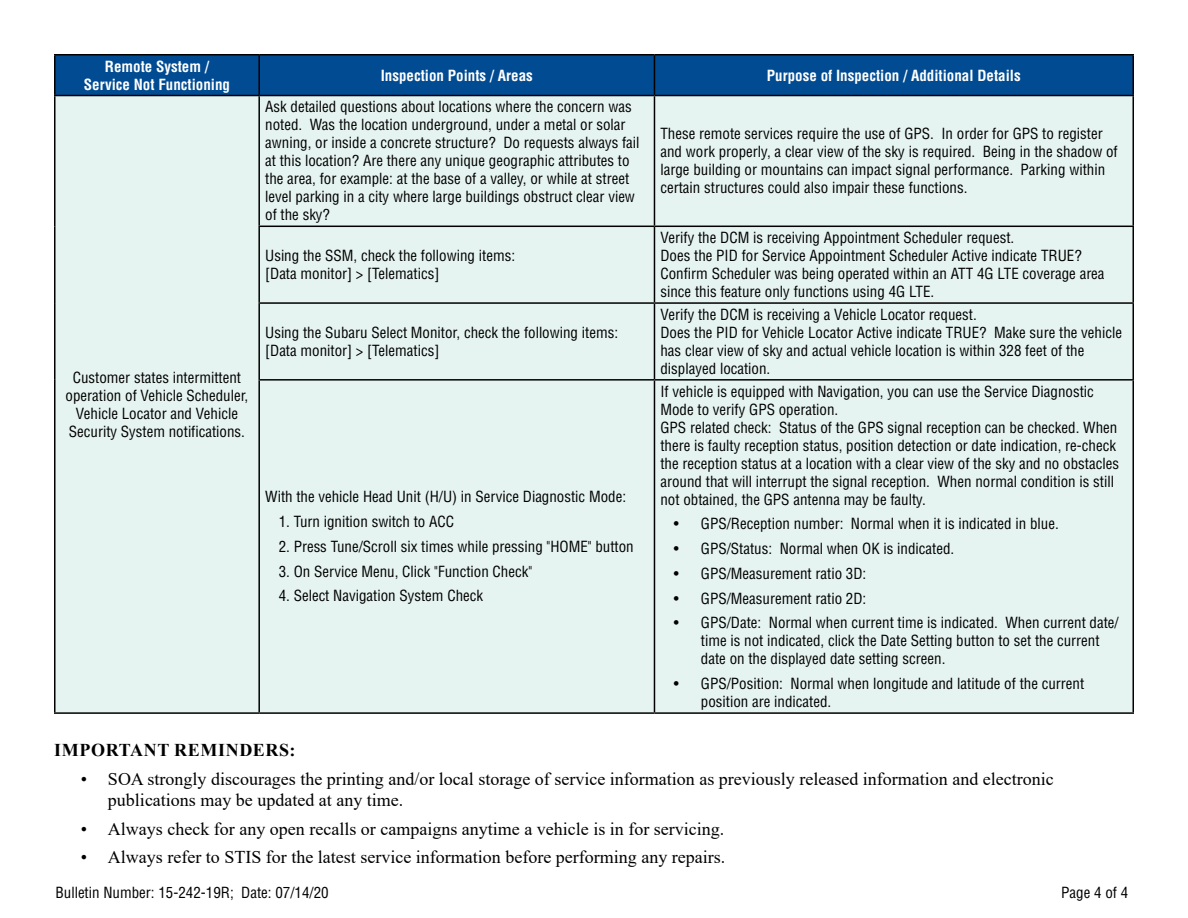
<style>
.page{position:relative;width:1188px;height:918px;background:#fff}
.page>*{position:absolute;margin:0;border:0;box-sizing:border-box;transform-origin:0 0}
.t1{font:18px/21.6px "Times New Roman";color:#000}
.t2{font:700 18px "Times New Roman";letter-spacing:.035em;color:#000}
.t3{font:condensed 15px/18px "Helvetica LT Std";color:#000}
.t4{font:700 condensed 15px/18px "Helvetica LT Std";color:#fff;text-align:center}
</style>
<div class="page">
<div style="left:56px;top:56px;width:1076px;height:39px;background:#004b92"></div>
<div style="left:56px;top:96px;width:1076px;height:616px;background:#e6f4f1"></div>
<hr style="left:54px;top:54px;width:205px;height:2px;background:#000">
<hr style="left:54px;top:55px;width:2px;height:40px;background:#000">
<hr style="left:259px;top:54px;width:395px;height:2px;background:#000">
<hr style="left:258px;top:55px;width:2px;height:40px;background:#000">
<hr style="left:654px;top:54px;width:480px;height:2px;background:#000">
<hr style="left:654px;top:55px;width:1px;height:40px;background:#000">
<hr style="left:1132px;top:55px;width:2px;height:40px;background:#000">
<hr style="left:54px;top:95px;width:205px;height:1px;background:#000">
<hr style="left:54px;top:96px;width:2px;height:130px;background:#000">
<hr style="left:259px;top:95px;width:395px;height:1px;background:#000">
<hr style="left:258px;top:96px;width:2px;height:130px;background:#000">
<hr style="left:654px;top:95px;width:480px;height:1px;background:#000">
<hr style="left:654px;top:96px;width:1px;height:130px;background:#000">
<hr style="left:1132px;top:96px;width:2px;height:130px;background:#000">
<hr style="left:54px;top:226px;width:2px;height:77px;background:#000">
<hr style="left:258px;top:226px;width:396px;height:1px;background:#000">
<hr style="left:258px;top:227px;width:2px;height:75px;background:#000">
<hr style="left:654px;top:226px;width:480px;height:1px;background:#000">
<hr style="left:654px;top:227px;width:1px;height:75px;background:#000">
<hr style="left:1132px;top:227px;width:2px;height:75px;background:#000">
<hr style="left:54px;top:303px;width:2px;height:77px;background:#000">
<hr style="left:258px;top:302px;width:396px;height:2px;background:#000">
<hr style="left:258px;top:304px;width:2px;height:75px;background:#000">
<hr style="left:654px;top:302px;width:480px;height:2px;background:#000">
<hr style="left:654px;top:304px;width:1px;height:75px;background:#000">
<hr style="left:1132px;top:304px;width:2px;height:75px;background:#000">
<hr style="left:54px;top:380px;width:2px;height:332px;background:#000">
<hr style="left:258px;top:379px;width:396px;height:2px;background:#000">
<hr style="left:258px;top:381px;width:2px;height:331px;background:#000">
<hr style="left:654px;top:379px;width:480px;height:2px;background:#000">
<hr style="left:654px;top:381px;width:1px;height:331px;background:#000">
<hr style="left:1132px;top:381px;width:2px;height:331px;background:#000">
<hr style="left:54px;top:712px;width:205px;height:2px;background:#000">
<hr style="left:259px;top:712px;width:395px;height:2px;background:#000">
<hr style="left:654px;top:712px;width:480px;height:2px;background:#000">
<p class="t4" style="left:84px;top:57px;width:148px">Remote System /<br>Service Not Functioning</p>
<p class="t4" style="left:381px;top:66px;width:154px">Inspection Points / Areas</p>
<p class="t4" style="left:767px;top:66px;width:255px">Purpose of Inspection / Additional Details</p>
<p class="t3" style="left:66px;top:368px;width:184px;text-align:center">Customer states intermittent operation of Vehicle Scheduler,<br>Vehicle Locator and Vehicle<br>Security System notifications.</p>
<p class="t3" style="left:265px;top:98px;width:376px">Ask detailed questions about locations where the concern was noted. Was the location underground, under a metal or solar awning, or inside a concrete structure? Do requests always fail at this location? Are there any unique geographic attributes to the area, for example: at the base of a valley, or while at street level parking in a city where large buildings obstruct clear view of the sky?</p>
<p class="t3" style="left:265px;top:247px;width:251px">Using the SSM, check the following items: [Data monitor] &gt; [Telematics]</p>
<p class="t3" style="left:265px;top:323px;width:354px">Using the Subaru Select Monitor, check the following items: [Data monitor] &gt; [Telematics]</p>
<p class="t3" style="left:265px;top:488px;width:362px">With the vehicle Head Unit (H/U) in Service Diagnostic Mode:</p>
<p class="t3" style="left:279px;top:513px;width:177px">1. Turn ignition switch to ACC</p>
<p class="t3" style="left:279px;top:537px;width:357px">2. Press Tune/Scroll six times while pressing "HOME" button</p>
<p class="t3" style="left:279px;top:562px;width:255px">3. On Service Menu, Click "Function Check"</p>
<p class="t3" style="left:279px;top:587px;width:206px">4. Select Navigation System Check</p>
<p class="t3" style="left:660px;top:125px;width:459px">These remote services require the use of GPS. In order for GPS to register and work properly, a clear view of the sky is required. Being in the shadow of large building or mountains can impact signal performance. Parking within certain structures could also impair these functions.</p>
<p class="t3" style="left:660px;top:229px;width:446px">Verify the DCM is receiving Appointment Scheduler request.<br>Does the PID for Service Appointment Scheduler Active indicate TRUE?<br>Confirm Scheduler was being operated within an ATT 4G LTE coverage area since this feature only functions using 4G LTE.</p>
<p class="t3" style="left:660px;top:305px;width:463px">Verify the DCM is receiving a Vehicle Locator request.<br>Does the PID for Vehicle Locator Active indicate TRUE? Make sure the vehicle has clear view of sky and actual vehicle location is within 328 feet of the displayed location.</p>
<p class="t3" style="left:660px;top:382px;width:460px">If vehicle is equipped with Navigation, you can use the Service Diagnostic Mode to verify GPS operation.<br>GPS related check: Status of the GPS signal reception can be checked. When there is faulty reception status, position detection or date indication, re-check the reception status at a location with a clear view of the sky and no obstacles around that will interrupt the signal reception. When normal condition is still not obtained, the GPS antenna may be faulty.</p>
<p class="t3" style="left:674px;top:515px;width:386px">• GPS/Reception number: Normal when it is indicated in blue.</p>
<p class="t3" style="left:674px;top:540px;width:282px">• GPS/Status: Normal when OK is indicated.</p>
<p class="t3" style="left:674px;top:564px;width:194px">• GPS/Measurement ratio 3D:</p>
<p class="t3" style="left:674px;top:589px;width:194px">• GPS/Measurement ratio 2D:</p>
<p class="t3" style="left:701px;top:614px;width:419px;text-indent:-27px">• GPS/Date: Normal when current time is indicated. When current date/ time is not indicated, click the Date Setting button to set the current date on the displayed date setting screen.</p>
<p class="t3" style="left:701px;top:675px;width:385px;text-indent:-27px">• GPS/Position: Normal when longitude and latitude of the current position are indicated.</p>
<p class="t2" style="left:54px;top:737px;width:243px">IMPORTANT REMINDERS:</p>
<p class="t1" style="left:108px;top:767px;width:947px;text-indent:-27px">• SOA strongly discourages the printing and/or local storage of service information as previously released information and electronic publications may be updated at any time.</p>
<p class="t1" style="left:81px;top:817px;width:645px">• Always check for any open recalls or campaigns anytime a vehicle is in for servicing.</p>
<p class="t1" style="left:81px;top:846px;width:646px">• Always refer to STIS for the latest service information before performing any repairs.</p>
<p class="t3" style="left:56px;top:884px;width:275px">Bulletin Number: 15-242-19R; Date: 07/14/20</p>
<p class="t3" style="left:1061px;top:884px;width:69px">Page 4 of 4</p>
</div>
